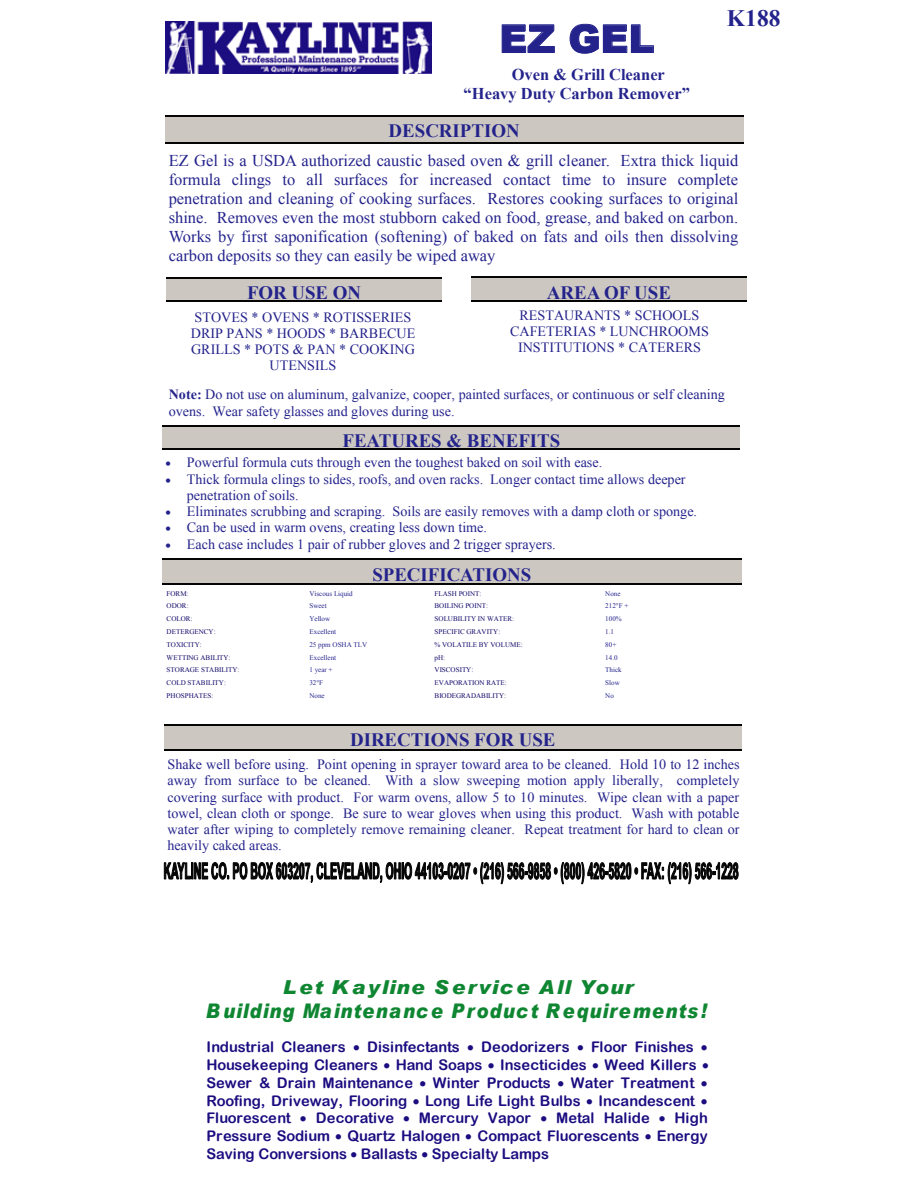
<style>
.page{position:relative;width:918px;height:1188px;background:#fff}
.page>*{position:absolute;margin:0;border:0;box-sizing:border-box;transform-origin:0 0}
.t1{font:900 38.7px "Arial";color:#24238c}
.t2{font:700 23.55px "Times New Roman";color:#24238c}
.t3{font:italic 900 20.1px "Arial";letter-spacing:.055em;color:#0f8632;scale:.89 1}
.t4{font:italic 900 19.2px "Arial";letter-spacing:.075em;color:#0f8632;scale:1.05 1}
.t5{font:700 18.9px "Times New Roman";color:#24238c}
.t6{font:16.5px/18.9px "Times New Roman";color:#24238c;text-align:justify}
.t7{font:700 16.5px/18.9px "Times New Roman";color:#24238c}
.t8{font:14.7px/17.7px "Arial Rounded MT Bold";letter-spacing:-.005em;color:#1b0c80;text-align:justify}
.t9{font:14.1px/16.2px "Times New Roman";color:#24238c;text-align:center}
.t10{font:7.05px "Times New Roman";color:#0f0667}
.t11{font:7.05px "Times New Roman";color:#24238c}
.s1{font-weight:700}
</style>
<div class="page">
<svg style="left:501px;top:24px;width:54px;height:29px"></svg>
<svg style="left:569px;top:23px;width:85px;height:31px"></svg>
<svg style="left:164px;top:862px;width:575px;height:22px"></svg>
<div style="left:165px;top:115px;width:578px;height:28px;background:#ccc8c1"></div>
<hr style="left:165px;top:142px;width:578px;height:1px;background:#060506">
<hr style="left:165px;top:115px;width:578px;height:1px;background:#060506">
<div style="left:164px;top:724px;width:577px;height:26px;background:#ccc8c1"></div>
<hr style="left:164px;top:749px;width:577px;height:1px;background:#060506">
<hr style="left:164px;top:724px;width:577px;height:1px;background:#060506">
<div style="left:166px;top:277px;width:276px;height:25px;background:#ccc8c1"></div>
<hr style="left:166px;top:301px;width:276px;height:1px;background:#060506">
<hr style="left:166px;top:277px;width:276px;height:1px;background:#060506">
<div style="left:471px;top:277px;width:276px;height:25px;background:#ccc8c1"></div>
<hr style="left:471px;top:301px;width:276px;height:1px;background:#060506">
<hr style="left:471px;top:277px;width:276px;height:1px;background:#060506">
<div style="left:162px;top:559px;width:579px;height:26px;background:#ccc8c1"></div>
<hr style="left:162px;top:583px;width:579px;height:2px;background:#060506">
<hr style="left:162px;top:559px;width:579px;height:1px;background:#060506">
<div style="left:162px;top:425px;width:578px;height:25px;background:#ccc8c1"></div>
<hr style="left:162px;top:449px;width:578px;height:1px;background:#060506">
<hr style="left:162px;top:425px;width:578px;height:1px;background:#060506">
<img style="left:166px;top:22px;width:265px;height:51px">
<h1 class="t1" style="left:499px;top:11px;width:157px">EZ GEL</h1>
<p class="t7" style="left:464px;top:65px;width:228px;text-indent:48px">Oven &amp; Grill Cleaner “Heavy Duty Carbon Remover”</p>
<h2 class="t2" style="left:727px;top:2px;width:55px">K188</h2>
<h3 class="t5" style="left:389px;top:118px;width:133px">DESCRIPTION</h3>
<p class="t6" style="left:169px;top:151px;width:571px">EZ Gel is a USDA authorized caustic based oven &amp; grill cleaner. Extra thick liquid formula clings to all surfaces for increased contact time to insure complete penetration and cleaning of cooking surfaces. Restores cooking surfaces to original shine. Removes even the most stubborn caked on food, grease, and baked on carbon.<br>Works by first saponification (softening) of baked on fats and oils then dissolving carbon deposits so they can easily be wiped away</p>
<h3 class="t5" style="left:247px;top:280px;width:116px">FOR USE ON</h3>
<h3 class="t5" style="left:547px;top:279px;width:126px">AREA OF USE</h3>
<p class="t9" style="left:191px;top:309px;width:226px">STOVES * OVENS * ROTISSERIES<br>DRIP PANS * HOODS * BARBECUE<br>GRILLS * POTS &amp; PAN * COOKING<br>UTENSILS</p>
<p class="t9" style="left:510px;top:307px;width:200px">RESTAURANTS * SCHOOLS<br>CAFETERIAS * LUNCHROOMS<br>INSTITUTIONS * CATERERS</p>
<p class="t9" style="left:169px;top:386px;width:558px;text-align:left"><span class="s1">Note:</span> Do not use on aluminum, galvanize, cooper, painted surfaces, or continuous or self cleaning ovens. Wear safety glasses and gloves during use.</p>
<h3 class="t5" style="left:343px;top:428px;width:219px">FEATURES &amp; BENEFITS</h3>
<p class="t9" style="left:166px;top:454px;width:438px">• Powerful formula cuts through even the toughest baked on soil with ease.</p>
<p class="t9" style="left:187px;top:471px;width:500px;text-align:left;text-indent:-21px">• Thick formula clings to sides, roofs, and oven racks. Longer contact time allows deeper penetration of soils.</p>
<p class="t9" style="left:166px;top:503px;width:533px">• Eliminates scrubbing and scraping. Soils are easily removes with a damp cloth or sponge.</p>
<p class="t9" style="left:166px;top:519px;width:323px">• Can be used in warm ovens, creating less down time.</p>
<p class="t9" style="left:166px;top:536px;width:392px">• Each case includes 1 pair of rubber gloves and 2 trigger sprayers.</p>
<h3 class="t5" style="left:372px;top:562px;width:160px">SPECIFICATIONS</h3>
<p class="t10" style="left:167px;top:589px;width:23px">FORM:</p>
<p class="t11" style="left:309px;top:589px;width:45px">Viscous Liquid</p>
<p class="t10" style="left:435px;top:589px;width:48px">FLASH POINT:</p>
<p class="t11" style="left:605px;top:589px;width:17px">None</p>
<p class="t10" style="left:167px;top:601px;width:24px">ODOR:</p>
<p class="t11" style="left:309px;top:601px;width:19px">Sweet</p>
<p class="t10" style="left:435px;top:601px;width:55px">BOILING POINT:</p>
<p class="t11" style="left:605px;top:601px;width:25px">212°F +</p>
<p class="t10" style="left:167px;top:614px;width:27px">COLOR:</p>
<p class="t11" style="left:309px;top:614px;width:22px">Yellow</p>
<p class="t10" style="left:435px;top:614px;width:81px">SOLUBILITY IN WATER:</p>
<p class="t11" style="left:605px;top:614px;width:18px">100%</p>
<p class="t10" style="left:167px;top:627px;width:51px">DETERGENCY:</p>
<p class="t11" style="left:309px;top:627px;width:28px">Excellent</p>
<p class="t10" style="left:435px;top:627px;width:67px">SPECIFIC GRAVITY:</p>
<p class="t11" style="left:605px;top:627px;width:10px">1.1</p>
<p class="t10" style="left:167px;top:640px;width:37px">TOXICITY:</p>
<p class="t11" style="left:309px;top:640px;width:59px">25 ppm OSHA TLV</p>
<p class="t10" style="left:435px;top:640px;width:90px">% VOLATILE BY VOLUME:</p>
<p class="t11" style="left:605px;top:640px;width:13px">80+</p>
<p class="t10" style="left:167px;top:653px;width:65px">WETTING ABILITY:</p>
<p class="t11" style="left:309px;top:653px;width:28px">Excellent</p>
<p class="t10" style="left:435px;top:653px;width:12px">pH:</p>
<p class="t11" style="left:605px;top:653px;width:14px">14.0</p>
<p class="t10" style="left:167px;top:665px;width:74px">STORAGE STABILITY:</p>
<p class="t11" style="left:309px;top:665px;width:25px">1 year +</p>
<p class="t10" style="left:435px;top:665px;width:40px">VISCOSITY:</p>
<p class="t11" style="left:605px;top:665px;width:18px">Thick</p>
<p class="t10" style="left:167px;top:678px;width:61px">COLD STABILITY:</p>
<p class="t11" style="left:309px;top:678px;width:15px">32°F</p>
<p class="t10" style="left:435px;top:678px;width:74px">EVAPORATION RATE:</p>
<p class="t11" style="left:605px;top:678px;width:16px">Slow</p>
<p class="t10" style="left:167px;top:691px;width:48px">PHOSPHATES:</p>
<p class="t11" style="left:309px;top:691px;width:17px">None</p>
<p class="t10" style="left:435px;top:691px;width:73px">BIODEGRADABILITY:</p>
<p class="t11" style="left:605px;top:691px;width:10px">No</p>
<h3 class="t5" style="left:350px;top:727px;width:207px">DIRECTIONS FOR USE</h3>
<p class="t9" style="left:168px;top:756px;width:574px;text-align:justify">Shake well before using. Point opening in sprayer toward area to be cleaned. Hold 10 to 12 inches away from surface to be cleaned. With a slow sweeping motion apply liberally, completely covering surface with product. For warm ovens, allow 5 to 10 minutes. Wipe clean with a paper towel, clean cloth or sponge. Be sure to wear gloves when using this product. Wash with potable water after wiping to completely remove remaining cleaner. Repeat treatment for hard to clean or heavily caked areas.</p>
<h3 class="t4" style="left:283px;top:975px;width:335px">Let Kayline Service All Your</h3>
<h3 class="t3" style="left:206px;top:999px;width:564px">B uilding Maintenance Product Requirements!</h3>
<p class="t8" style="left:207px;top:1038px;width:504px">Industrial Cleaners • Disinfectants • Deodorizers • Floor Finishes • Housekeeping Cleaners • Hand Soaps • Insecticides • Weed Killers • Sewer &amp; Drain Maintenance • Winter Products • Water Treatment • Roofing, Driveway, Flooring • Long Life Light Bulbs • Incandescent • Fluorescent • Decorative • Mercury Vapor • Metal Halide • High Pressure Sodium • Quartz Halogen • Compact Fluorescents • Energy Saving Conversions • Ballasts • Specialty Lamps</p>
</div>
